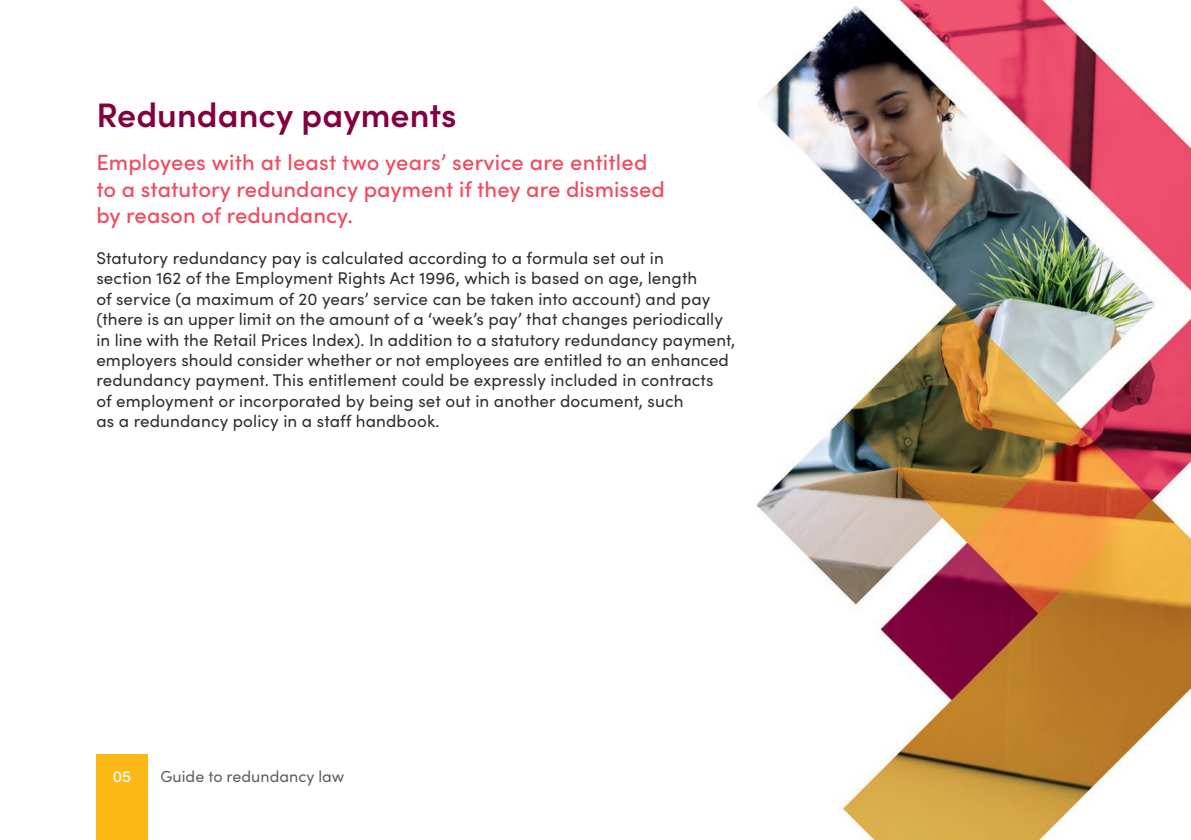
<style>
.page{position:relative;width:1191px;height:840px;background:#fff}
.page>*{position:absolute;margin:0;border:0;box-sizing:border-box;transform-origin:0 0}
.t1{font:600 34px "Sofia Pro";letter-spacing:.005em;color:#83013e}
.t2{font:500 22px/26.4px "Sofia Pro";letter-spacing:.005em;color:#ef4d63}
.t3{font:17px/20.4px "Sofia Pro";letter-spacing:.005em;color:#312f30}
.t4{font:16px "Sofia Pro";color:#616164}
.t5{font:500 16px "Sofia Pro";color:#fff}
</style>
<div class="page">
<img style="left:756px;top:0;width:435px;height:839px">
<div style="left:96px;top:754px;width:51px;height:85px;background:#fcb814"></div>
<p class="t1" style="left:96px;top:89px;width:362px">Redundancy payments</p>
<p class="t2" style="left:96px;top:148px;width:570px">Employees with at least two years’ service are entitled to a statutory redundancy payment if they are dismissed by reason of redundancy.</p>
<p class="t3" style="left:96px;top:246px;width:640px">Statutory redundancy pay is calculated according to a formula set out in<br>section 162 of the Employment Rights Act 1996, which is based on age, length<br>of service (a maximum of 20 years’ service can be taken into account) and pay (there is an upper limit on the amount of a ‘week’s pay’ that changes periodically in line with the Retail Prices Index). In addition to a statutory redundancy payment, employers should consider whether or not employees are entitled to an enhanced redundancy payment. This entitlement could be expressly included in contracts<br>of employment or incorporated by being set out in another document, such<br>as a redundancy policy in a staff handbook.</p>
<p class="t5" style="left:113px;top:764px;width:20px">05</p>
<p class="t4" style="left:160px;top:764px;width:185px">Guide to redundancy law</p>
</div>
